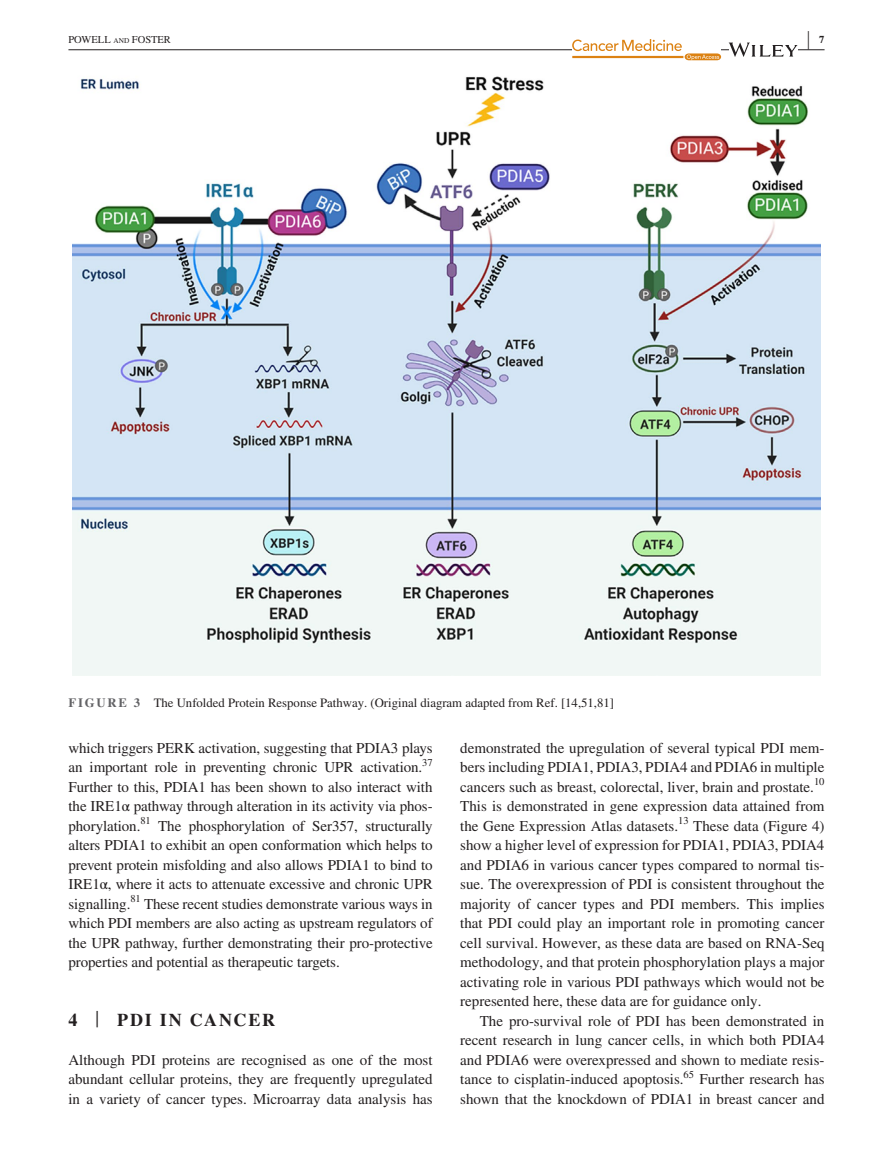
<style>
.page{position:relative;width:893px;height:1174px;background:#fff}
.page>*{position:absolute;margin:0;border:0;box-sizing:border-box;transform-origin:0 0}
.t1{font:700 25.95px "STIX";color:#231f20;scale:.36 1}
.t2{font:700 18px "STIX";letter-spacing:.1em;color:#231f20}
.t3{font:15px/19.5px "STIX";color:#231f20;text-align:justify}
.t4{font:12.75px "STIX";color:#231f20}
.t5{font:10.5px "STIX";color:#231f20}
.t6{font:10.5px "STIX";letter-spacing:-.005em;color:#231f20}
.t7{font:700 10.5px "STIX";color:#231f20}
.s1{font-size:7.35px}
.s2{font-weight:700;color:#636366}
.s3{font-weight:400;font-size:23.7px}
</style>
<div class="page">
<hr style="left:68px;top:49px;width:756px;height:1px;background:#231f20">
<svg style="left:572px;top:39px;width:149px;height:21px"></svg>
<svg style="left:729px;top:43px;width:68px;height:14px"></svg>
<img style="left:72px;top:76px;width:749px;height:599px">
<h1 class="t1" style="left:807px;top:25px;width:7px">|</h1>
<p class="t5" style="left:68px;top:32px;width:104px">POWELL <span class="s1">and</span> FOSTER</p>
<p class="t7" style="left:819px;top:33px;width:7px">7</p>
<p class="t4" style="left:68px;top:694px;width:547px"><span class="s2">FIGURE 3</span> The Unfolded Protein Response Pathway. (Original diagram adapted from Ref. [14,51,81]</p>
<p class="t3" style="left:68px;top:739px;width:366px">which triggers PERK activation, suggesting that PDIA3 plays an important role in preventing chronic UPR activation.</p>
<p class="t6" style="left:422px;top:755px;width:12px">37</p>
<p class="t3" style="left:68px;top:778px;width:366px">Further to this, PDIA1 has been shown to also interact with the IRE1α pathway through alteration in its activity via phos&shy;phorylation.</p>
<p class="t6" style="left:140px;top:813px;width:12px">81</p>
<p class="t3" style="left:68px;top:817px;width:366px;text-indent:90px">The phosphorylation of Ser357, structurally alters PDIA1 to exhibit an open conformation which helps to prevent protein misfolding and also allows PDIA1 to bind to IRE1α, where it acts to attenuate excessive and chronic UPR signalling.</p>
<p class="t6" style="left:130px;top:891px;width:12px">81</p>
<p class="t3" style="left:68px;top:895px;width:366px;text-indent:76px">These recent studies demonstrate various ways in which PDI members are also acting as upstream regulators of the UPR pathway, further demonstrating their pro-protective properties and potential as therapeutic targets.</p>
<p class="t2" style="left:68px;top:1009px;width:208px">4 <span class="s3">|</span> PDI IN CANCER</p>
<p class="t3" style="left:68px;top:1051px;width:366px">Although PDI proteins are recognised as one of the most abundant cellular proteins, they are frequently upregulated in a variety of cancer types. Microarray data analysis has</p>
<p class="t3" style="left:460px;top:739px;width:366px">demonstrated the upregulation of several typical PDI mem&shy;bers including PDIA1, PDIA3, PDIA4 and PDIA6 in multiple cancers such as breast, colorectal, liver, brain and prostate.</p>
<p class="t6" style="left:814px;top:774px;width:12px">10</p>
<p class="t3" style="left:460px;top:797px;width:366px">This is demonstrated in gene expression data attained from the Gene Expression Atlas datasets.</p>
<p class="t6" style="left:678px;top:813px;width:12px">13</p>
<p class="t3" style="left:460px;top:817px;width:366px;text-indent:233px">These data (Figure 4) show a higher level of expression for PDIA1, PDIA3, PDIA4 and PDIA6 in various cancer types compared to normal tis&shy;sue. The overexpression of PDI is consistent throughout the majority of cancer types and PDI members. This implies that PDI could play an important role in promoting cancer cell survival. However, as these data are based on RNA-Seq methodology, and that protein phosphorylation plays a major activating role in various PDI pathways which would not be represented here, these data are for guidance only.</p>
<p class="t3" style="left:460px;top:1012px;width:366px;text-indent:20px">The pro-survival role of PDI has been demonstrated in recent research in lung cancer cells, in which both PDIA4 and PDIA6 were overexpressed and shown to mediate resis&shy;tance to cisplatin-induced apoptosis.</p>
<p class="t6" style="left:684px;top:1067px;width:12px">65</p>
<p class="t3" style="left:460px;top:1070px;width:366px;text-align:right">Further research has<br>shown that the knockdown of PDIA1 in breast cancer and</p>
</div>
